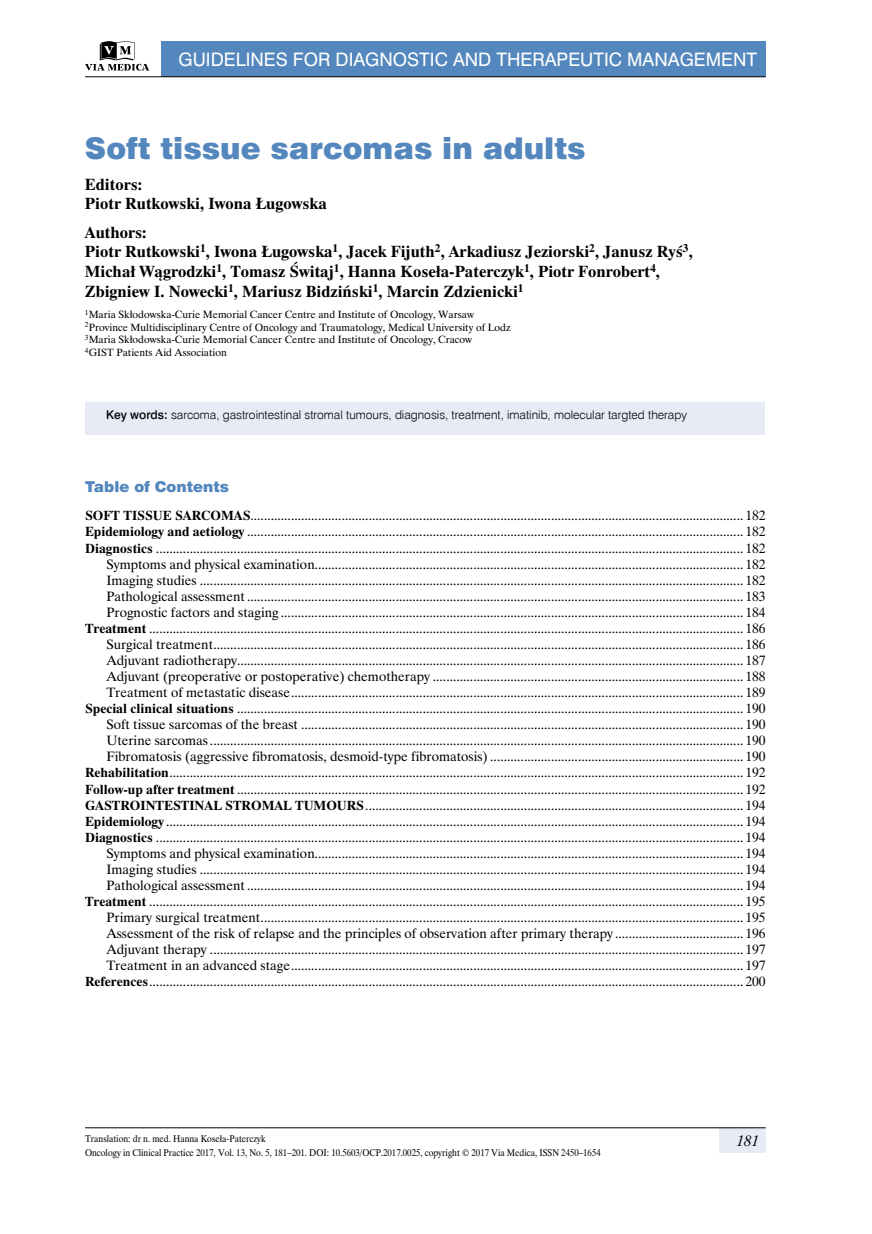
<style>
.page{position:relative;width:872px;height:1234px;background:#fff}
.page>*{position:absolute;margin:0;border:0;box-sizing:border-box;transform-origin:0 0}
.t1{font:30px "Swis 721 Blk EU";color:#5387bd}
.t2{font:17.25px "Swis 721 PL";color:#fff}
.t3{font:700 16.5px/19.8px "Time Ibis EE";color:#000}
.t4{font:15px "Swis 721 Blk EU";color:#5387bd}
.t5{font:italic 15px "Time Ibis EE";color:#000}
.t6{font:13.5px/16px "Time Ibis EE";color:#000;text-align:right}
.t7{font:12px "Swis 721 Lt EU";color:#000}
.t8{font:10.5px/12.6px "Time Ibis EE";color:#000}
.t9{font:9.75px/13.5px "Time Ibis EE";color:#000;scale:.9 1}
.s1{font-family:"Swis 721 Md EU"}
.s2{font-weight:700}
</style>
<div class="page">
<div style="left:162px;top:41px;width:603px;height:36px;background:#5387bd"></div>
<div style="left:719px;top:1127px;width:46px;height:25px;background:#e7ebf5"></div>
<hr style="left:85px;top:1127px;width:680px;height:1px;background:#000">
<hr style="left:85px;top:76px;width:680px;height:1px;background:#000">
<svg style="left:85px;top:41px;width:64px;height:30px"></svg>
<div style="left:86px;top:402px;width:679px;height:32px;background:#e7ebf5"></div>
<p class="t2" style="left:178px;top:48px;width:478px">GUIDELINES FOR DIAGNOSTIC AND THERAPEUTIC MANAGE</p>
<p class="t2" style="left:706px;top:48px;width:28px">MENT</p>
<h1 class="t1" style="left:85px;top:129px;width:502px">Soft tissue sarcomas in adults</h1>
<p class="t3" style="left:85px;top:174px;width:243px">Editors:<br>Piotr Rutkowski, Iwona Ługowska</p>
<p class="t3" style="left:85px;top:222px;width:609px">Authors:<br>Piotr Rutkowski<sup>1</sup>, Iwona Ługowska<sup>1</sup>, Jacek Fijuth<sup>2</sup>, Arkadiusz Jeziorski<sup>2</sup>, Janusz Ryś<sup>3</sup>, Michał Wągrodzki<sup>1</sup>, Tomasz Świtaj<sup>1</sup>, Hanna Koseła-Paterczyk<sup>1</sup>, Piotr Fonrobert<sup>4</sup>, Zbigniew I. Nowecki<sup>1</sup>, Mariusz Bidziński<sup>1</sup>, Marcin Zdzienicki<sup>1</sup></p>
<p class="t8" style="left:85px;top:308px;width:427px"><sup>1</sup>Maria Skłodowska-Curie Memorial Cancer Centre and Institute of Oncology, Warsaw <sup>2</sup>Province Multidisciplinary Centre of Oncology and Traumatology, Medical University of Lodz <sup>3</sup>Maria Skłodowska-Curie Memorial Cancer Centre and Institute of Oncology, Cracow<br><sup>4</sup>GIST Patients Aid Association</p>
<p class="t7" style="left:106px;top:408px;width:582px"><span class="s1">Key words:</span> sarcoma, gastrointestinal stromal tumours, diagnosis, treatment, imatinib, molecular targted therapy</p>
<p class="t4" style="left:85px;top:476px;width:145px">Table of Contents</p>
<p class="t6" style="left:85px;top:507px;width:682px"><span class="s2">SOFT TISSUE SARCOMAS</span>.................................................................................................................................................. 182<br><span class="s2">Epidemiology and aetiology</span> ................................................................................................................................................... 182<br><span class="s2">Diagnostics</span> .............................................................................................................................................................................. 182<br>Symptoms and physical examination............................................................................................................................... 182<br>Imaging studies ................................................................................................................................................................. 182<br>Pathological assessment ................................................................................................................................................... 183<br>Prognostic factors and staging ......................................................................................................................................... 184<br><span class="s2">Treatment</span> ................................................................................................................................................................................ 186<br>Surgical treatment............................................................................................................................................................. 186<br>Adjuvant radiotherapy...................................................................................................................................................... 187<br>Adjuvant (preoperative or postoperative) chemotherapy ............................................................................................ 188<br>Treatment of metastatic disease...................................................................................................................................... 189<br><span class="s2">Special clinical situations</span> ...................................................................................................................................................... 190<br>Soft tissue sarcomas of the breast ................................................................................................................................... 190<br>Uterine sarcomas.............................................................................................................................................................. 190<br>Fibromatosis (aggressive fibromatosis, desmoid-type fibromatosis) ........................................................................... 190<br><span class="s2">Rehabilitation</span>.......................................................................................................................................................................... 192<br><span class="s2">Follow-up after treatment</span> ...................................................................................................................................................... 192<br><span class="s2">GASTROINTESTINAL STROMAL TUMOURS</span>................................................................................................................ 194<br><span class="s2">Epidemiology</span> ........................................................................................................................................................................... 194<br><span class="s2">Diagnostics</span> .............................................................................................................................................................................. 194<br>Symptoms and physical examination............................................................................................................................... 194<br>Imaging studies ................................................................................................................................................................. 194<br>Pathological assessment ................................................................................................................................................... 194<br><span class="s2">Treatment</span> ................................................................................................................................................................................ 195<br>Primary surgical treatment............................................................................................................................................... 195<br>Assessment of the risk of relapse and the principles of observation after primary therapy ...................................... 196<br>Adjuvant therapy .............................................................................................................................................................. 197<br>Treatment in an advanced stage...................................................................................................................................... 197<br><span class="s2">References</span>................................................................................................................................................................................ 200</p>
<p class="t9" style="left:85px;top:1131px;width:574px">Translation: dr n. med. Hanna Koseła-Paterczyk<br>Oncology in Clinical Practice 2017, Vol. 13, No. 5, 181–201. DOI: 10.5603/OCP.2017.0025, copyright © 2017 Via Medica, ISSN 2450–1654</p>
<p class="t5" style="left:736px;top:1131px;width:24px">181</p>
</div>
